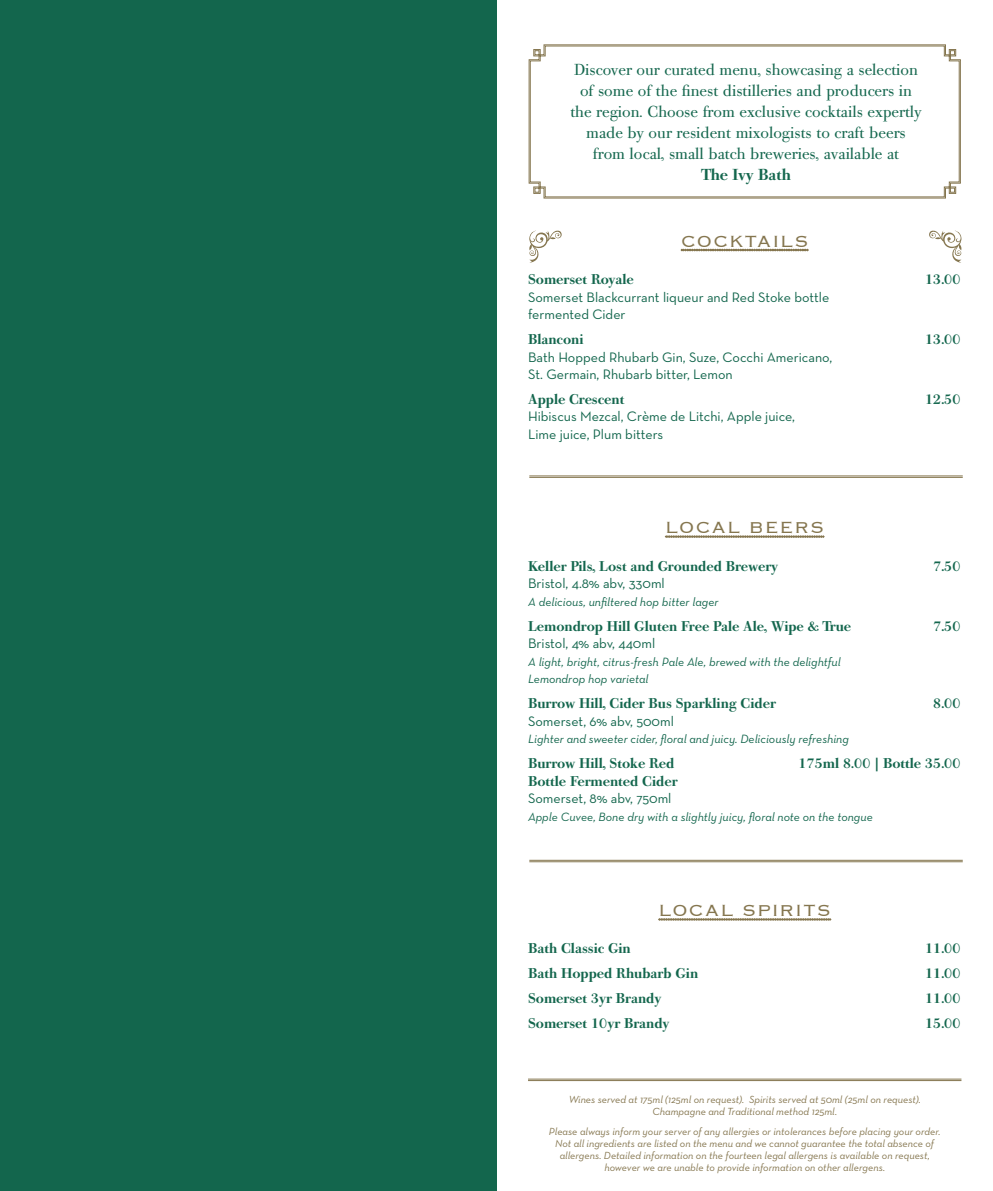
<style>
.page{position:relative;width:993px;height:1191px;background:#fff}
.page>*{position:absolute;margin:0;border:0;box-sizing:border-box;transform-origin:0 0}
.t1{font:300 21px "Copperplate";letter-spacing:.045em;color:#85764f}
.t2{font:15.75px/21px "Bodoni Old Face BE";color:#13664d;text-align:center}
.t3{font:500 15.75px "Bodoni Old Face BE";color:#13664d}
.t4{font:500 14px "Bodoni Old Face BE";color:#13664d}
.t5{font:14px/17.5px "Neutra Text";color:#13664d}
.t6{font:italic 12.25px/17.5px "Neutra Text";color:#13664d}
.t7{font:italic 10.5px/12.2px "Neutra Text";color:#85764f;text-align:center}
</style>
<div class="page">
<div style="left:0;top:0;width:496px;height:1191px;background:#13664d"></div>
<svg style="left:680px;top:249px;width:128px;height:2px"></svg>
<svg style="left:665px;top:535px;width:159px;height:2px"></svg>
<svg style="left:658px;top:918px;width:172px;height:2px"></svg>
<svg style="left:529px;top:230px;width:32px;height:33px"></svg>
<svg style="left:929px;top:230px;width:32px;height:33px"></svg>
<hr style="left:529px;top:475px;width:433px;height:1px;background:#85764f">
<hr style="left:529px;top:477px;width:433px;height:1px;background:#85764f">
<hr style="left:529px;top:860px;width:433px;height:1px;background:#85764f">
<hr style="left:529px;top:861px;width:433px;height:1px;background:#85764f">
<svg style="left:528px;top:44px;width:432px;height:155px;background:#b8af99"></svg>
<svg style="left:530px;top:46px;width:429px;height:151px"></svg>
<hr style="left:528px;top:1078px;width:433px;height:1px;background:#85764f">
<hr style="left:528px;top:1080px;width:433px;height:1px;background:#85764f">
<p class="t2" style="left:570px;top:59px;width:353px">Discover our curated menu, showcasing a selection of some of the finest distilleries and producers in the region. Choose from exclusive cocktails expertly made by our resident mixologists to craft beers from local, small batch breweries, available at</p>
<h2 class="t3" style="left:701px;top:165px;width:91px">The Ivy Bath</h2>
<h1 class="t1" style="left:680px;top:227px;width:129px">COCKTAILS</h1>
<h3 class="t4" style="left:528px;top:271px;width:107px">Somerset Royale</h3>
<h3 class="t4" style="left:924px;top:271px;width:37px">13.00</h3>
<h3 class="t5" style="left:528px;top:288px;width:303px">Somerset Blackcurrant liqueur and Red Stoke bottle fermented Cider</h3>
<h3 class="t4" style="left:528px;top:331px;width:57px">Blanconi</h3>
<h3 class="t4" style="left:924px;top:331px;width:37px">13.00</h3>
<h3 class="t5" style="left:528px;top:348px;width:305px">Bath Hopped Rhubarb Gin, Suze, Cocchi Americano,<br>St. Germain, Rhubarb bitter, Lemon</h3>
<h3 class="t4" style="left:528px;top:390px;width:98px">Apple Crescent</h3>
<h3 class="t4" style="left:924px;top:390px;width:37px">12.50</h3>
<h3 class="t5" style="left:528px;top:408px;width:268px">Hibiscus Mezcal, Crème de Litchi, Apple juice,<br>Lime juice, Plum bitters</h3>
<h1 class="t1" style="left:665px;top:514px;width:160px">LOCAL BEERS</h1>
<h3 class="t4" style="left:528px;top:557px;width:252px">Keller Pils, Lost and Grounded Brewery</h3>
<h3 class="t4" style="left:932px;top:557px;width:29px">7.50</h3>
<h3 class="t5" style="left:528px;top:574px;width:138px">Bristol, 4.8% abv, 330ml</h3>
<p class="t6" style="left:528px;top:592px;width:192px">A delicious, unfiltered hop bitter lager</p>
<h3 class="t4" style="left:528px;top:617px;width:324px">Lemondrop Hill Gluten Free Pale Ale, Wipe &amp; True</h3>
<h3 class="t4" style="left:932px;top:617px;width:29px">7.50</h3>
<h3 class="t5" style="left:528px;top:634px;width:129px">Bristol, 4% abv, 440ml</h3>
<p class="t6" style="left:528px;top:652px;width:314px">A light, bright, citrus-fresh Pale Ale, brewed with the delightful<br>Lemondrop hop varietal</p>
<h3 class="t4" style="left:528px;top:694px;width:249px">Burrow Hill, Cider Bus Sparkling Cider</h3>
<h3 class="t4" style="left:932px;top:694px;width:29px">8.00</h3>
<h3 class="t5" style="left:528px;top:712px;width:147px">Somerset, 6% abv, 500ml</h3>
<p class="t6" style="left:528px;top:730px;width:322px">Lighter and sweeter cider, floral and juicy. Deliciously refreshing</p>
<h3 class="t4" style="left:528px;top:754px;width:148px">Burrow Hill, Stoke Red</h3>
<h3 class="t4" style="left:798px;top:754px;width:164px">175ml 8.00 | Bottle 35.00</h3>
<h3 class="t4" style="left:528px;top:772px;width:151px">Bottle Fermented Cider</h3>
<h3 class="t5" style="left:528px;top:789px;width:145px">Somerset, 8% abv, 750ml</h3>
<p class="t6" style="left:528px;top:807px;width:346px">Apple Cuvee, Bone dry with a slightly juicy, floral note on the tongue</p>
<h1 class="t1" style="left:658px;top:896px;width:174px">LOCAL SPIRITS</h1>
<h3 class="t4" style="left:528px;top:940px;width:104px">Bath Classic Gin</h3>
<h3 class="t4" style="left:924px;top:940px;width:37px">11.00</h3>
<h3 class="t4" style="left:528px;top:965px;width:172px">Bath Hopped Rhubarb Gin</h3>
<h3 class="t4" style="left:924px;top:965px;width:37px">11.00</h3>
<h3 class="t4" style="left:528px;top:990px;width:135px">Somerset 3yr Brandy</h3>
<h3 class="t4" style="left:924px;top:990px;width:37px">11.00</h3>
<h3 class="t4" style="left:528px;top:1015px;width:143px">Somerset 10yr Brandy</h3>
<h3 class="t4" style="left:924px;top:1015px;width:37px">15.00</h3>
<p class="t7" style="left:568px;top:1092px;width:353px">Wines served at 175ml (125ml on request). Spirits served at 50ml (25ml on request).<br>Champagne and Traditional method 125ml.</p>
<p class="t7" style="left:548px;top:1124px;width:393px">Please always inform your server of any allergies or intolerances before placing your order.<br>Not all ingredients are listed on the menu and we cannot guarantee the total absence of allergens. Detailed information on the fourteen legal allergens is available on request, however we are unable to provide information on other allergens.</p>
</div>
